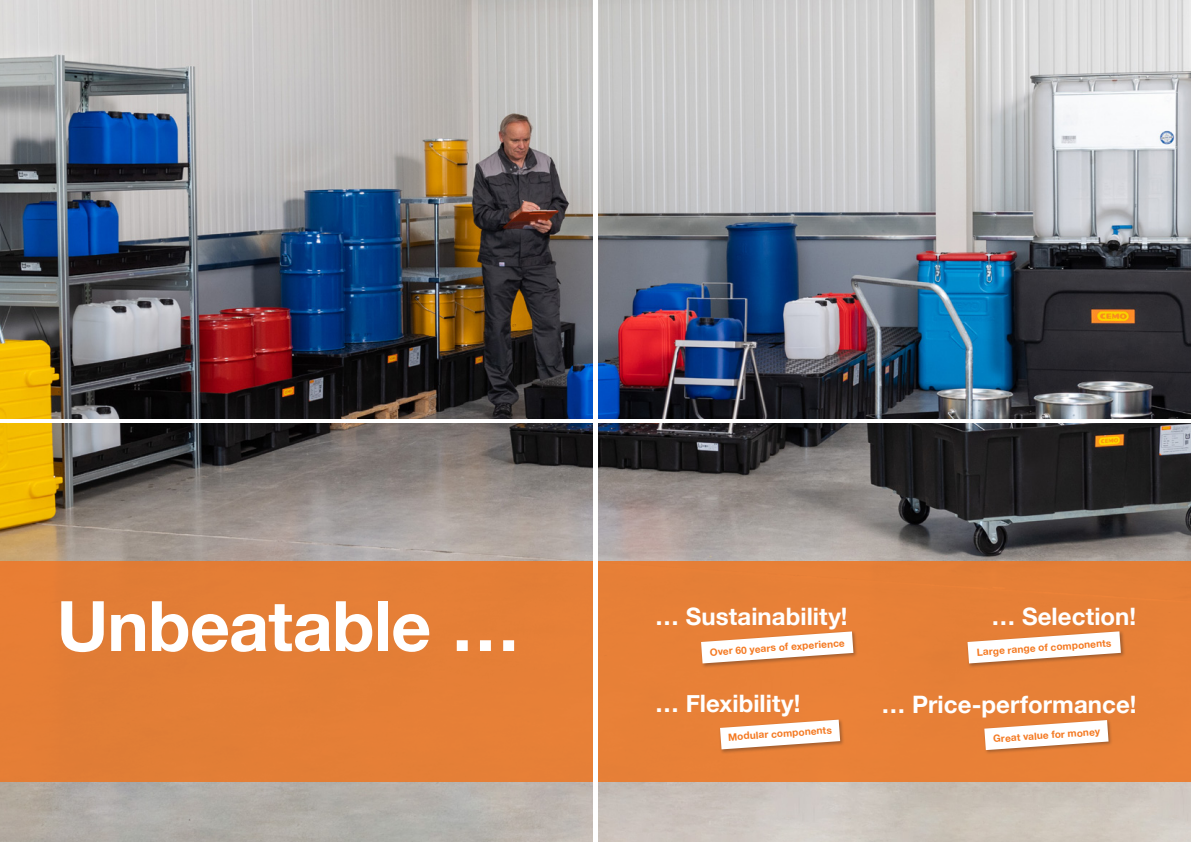
<style>
.page{position:relative;width:1191px;height:842px;background:#fff}
.page>*{position:absolute;margin:0;border:0;box-sizing:border-box;transform-origin:0 0}
.t1{font:700 69.7px "Helvetica Neue";letter-spacing:-.01em;color:#fff}
.t2{font:700 24px "Helvetica Neue";color:#fff}
.t3{font:700 10px "Helvetica Neue";color:#f47921}
</style>
<div class="page">
<img style="left:0;top:1px;width:592px;height:417px">
<img style="left:0;top:424px;width:592px;height:418px">
<div style="left:0;top:561px;width:592px;height:221px;background:#e47e36"></div>
<img style="left:598px;top:0;width:593px;height:418px">
<img style="left:598px;top:424px;width:593px;height:418px">
<div style="left:598px;top:561px;width:593px;height:221px;background:#e78037"></div>
<div style="left:700px;top:631px;width:158px;height:38px;background:#231f20;opacity:.35"></div>
<svg style="left:701px;top:631px;width:152px;height:32px"></svg>
<div style="left:983px;top:719px;width:130px;height:36px;background:#231f20;opacity:.35"></div>
<svg style="left:984px;top:720px;width:124px;height:30px"></svg>
<div style="left:719px;top:719px;width:126px;height:36px;background:#231f20;opacity:.35"></div>
<svg style="left:720px;top:720px;width:120px;height:29px"></svg>
<div style="left:966px;top:631px;width:159px;height:38px;background:#231f20;opacity:.35"></div>
<svg style="left:967px;top:631px;width:153px;height:32px"></svg>
<p class="t1" style="left:57px;top:571px;width:465px">Unbeatable …</p>
<p class="t2" style="left:655px;top:597px;width:194px">… Sustainability!</p>
<p class="t3" style="left:709px;top:644px;width:137px;rotate:-4deg">Over 60 years of experience</p>
<p class="t2" style="left:655px;top:685px;width:147px">… Flexibility!</p>
<p class="t3" style="left:727px;top:729px;width:105px;rotate:-4deg">Modular components</p>
<p class="t2" style="left:991px;top:598px;width:146px">… Selection!</p>
<p class="t3" style="left:976px;top:644px;width:136px;rotate:-4deg">Large range of components</p>
<p class="t2" style="left:881px;top:685px;width:256px">… Price-performance!</p>
<p class="t3" style="left:992px;top:731px;width:108px;rotate:-4deg">Great value for money</p>
</div>
